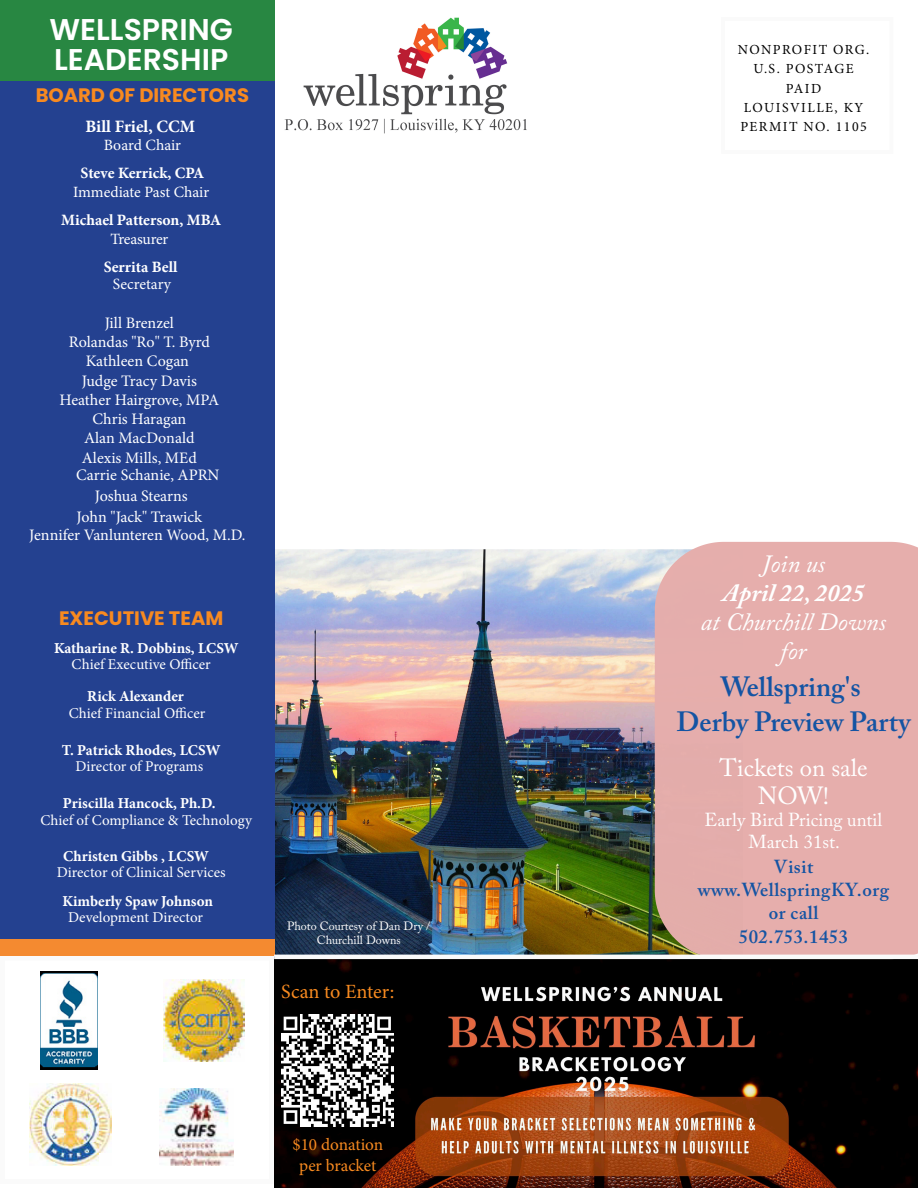
<style>
.page{position:relative;width:918px;height:1188px;background:#fff}
.page>*{position:absolute;margin:0;border:0;box-sizing:border-box;transform-origin:0 0}
.t1{font:600 30px/30px "Poppins";color:#fff}
.t2{font:600 27.75px/34.7px "Adobe Caslon Pro";color:#1454a3;text-align:center}
.t3{font:italic 24.75px/29px "Adobe Caslon Pro";color:#fff;text-align:center}
.t4{font:24.75px/29px "Adobe Caslon Pro";color:#fff;text-align:center}
.t5{font:italic 700 24.75px "Adobe Caslon Pro";color:#fff}
.t6{font:20.25px "Minion Pro";letter-spacing:-.005em;color:#f78a20}
.t7{font:700 19.5px "Poppins";color:#f88a20}
.t8{font:600 18.75px/23.4px "Adobe Caslon Pro";letter-spacing:.03em;color:#1454a3;text-align:center}
.t9{font:18.75px/21.9px "Adobe Caslon Pro";color:#fff;text-align:center}
.t10{font:17.25px/20.7px "Minion Pro";color:#f78a20;text-align:center}
.t11{font:700 17.25px "Minion Pro";color:#fff}
.t12{font:16.05px/19.2px "Minion Pro";color:#fff;text-align:center}
.t13{font:700 15.6px "Minion Pro";color:#fff}
.t14{font:15.6px "Minion Pro";letter-spacing:-.005em;color:#fff}
.t15{font:15px "Minion Pro";color:#fff}
.t16{font:700 15px "Minion Pro";color:#fff}
.t17{font:13.95px/19.2px "Minion Pro";letter-spacing:.105em;color:#000;text-align:center}
.t18{font:12px/14.1px "Adobe Caslon Pro";color:#fff;text-align:center}
</style>
<div class="page">
<img style="left:274px;top:550px;width:381px;height:405px">
<div style="left:0;top:49px;width:274px;height:1070px;background:#244190"></div>
<div style="left:0;top:0;width:274px;height:81px;background:#288742"></div>
<div style="left:2px;top:958px;width:270px;height:224px;background:#fff"></div>
<div style="left:0;top:956px;width:274px;height:228px;border:5px solid #fafafa"></div>
<img style="left:163px;top:980px;width:82px;height:81px">
<img style="left:160px;top:1088px;width:73px;height:77px">
<img style="left:29px;top:1083px;width:82px;height:82px">
<img style="left:284px;top:17px;width:243px;height:116px">
<img style="left:274px;top:959px;width:644px;height:229px">
<div style="left:0;top:939px;width:274px;height:17px;background:#f48a30"></div>
<img style="left:40px;top:971px;width:57px;height:99px">
<img style="left:281px;top:1015px;width:112px;height:112px">
<div style="left:655px;top:542px;width:263px;height:413px;background:#e6aeac"></div>
<hr style="left:274px;top:955px;width:644px;height:4px;background:#fafafa">
<h1 class="t1" style="left:49px;top:15px;width:185px">WELLSPRING<br>LEADERSHIP</h1>
<p class="t7" style="left:36px;top:84px;width:215px">BOARD OF DIRECTORS</p>
<p class="t11" style="left:85px;top:114px;width:111px">Bill Friel, CCM</p>
<p class="t14" style="left:104px;top:134px;width:79px">Board Chair</p>
<p class="t13" style="left:81px;top:162px;width:125px">Steve Kerrick, CPA</p>
<p class="t14" style="left:73px;top:181px;width:138px">Immediate Past Chair</p>
<p class="t13" style="left:61px;top:209px;width:161px">Michael Patterson, MBA</p>
<p class="t14" style="left:110px;top:228px;width:59px">Treasurer</p>
<p class="t13" style="left:104px;top:256px;width:75px">Serrita Bell</p>
<p class="t14" style="left:113px;top:274px;width:60px">Secretary</p>
<p class="t12" style="left:59px;top:313px;width:161px">Jill Brenzel<br>Rolandas "Ro" T. Byrd<br>Kathleen Cogan<br>Judge Tracy Davis<br>Heather Hairgrove, MPA<br>Chris Haragan<br>Alan MacDonald<br>Alexis Mills, MEd</p>
<p class="t12" style="left:76px;top:466px;width:145px">Carrie Schanie, APRN</p>
<p class="t12" style="left:95px;top:486px;width:94px">Joshua Stearns</p>
<p class="t12" style="left:77px;top:507px;width:127px">John "Jack" Trawick</p>
<p class="t12" style="left:29px;top:525px;width:218px">Jennifer Vanlunteren Wood, M.D.</p>
<p class="t7" style="left:59px;top:607px;width:166px">EXECUTIVE TEAM</p>
<p class="t16" style="left:54px;top:638px;width:186px">Katharine R. Dobbins, LCSW</p>
<p class="t15" style="left:72px;top:655px;width:141px">Chief Executive Officer</p>
<p class="t16" style="left:87px;top:686px;width:98px">Rick Alexander</p>
<p class="t15" style="left:69px;top:703px;width:138px">Chief Financial Officer</p>
<p class="t16" style="left:62px;top:739px;width:160px">T. Patrick Rhodes, LCSW</p>
<p class="t15" style="left:76px;top:756px;width:129px">Director of Programs</p>
<p class="t16" style="left:63px;top:793px;width:154px">Priscilla Hancock, Ph.D.</p>
<p class="t15" style="left:40px;top:810px;width:213px">Chief of Compliance &amp; Technology</p>
<p class="t16" style="left:63px;top:846px;width:147px">Christen Gibbs , LCSW</p>
<p class="t15" style="left:57px;top:863px;width:170px">Director of Clinical Services</p>
<p class="t16" style="left:63px;top:891px;width:152px">Kimberly Spaw Johnson</p>
<p class="t15" style="left:68px;top:908px;width:137px">Development Director</p>
<p class="t18" style="left:287px;top:919px;width:145px">Photo Courtesy of Dan Dry /<br>Churchill Downs</p>
<p class="t6" style="left:281px;top:978px;width:115px">Scan to Enter:</p>
<p class="t10" style="left:292px;top:1134px;width:92px">$10 donation per bracket</p>
<p class="t17" style="left:738px;top:40px;width:133px">NONPROFIT ORG.<br>U.S. POSTAGE<br>PAID<br>LOUISVILLE, KY<br>PERMIT NO. 1105</p>
<h3 class="t3" style="left:762px;top:549px;width:65px">Join us</h3>
<h3 class="t5" style="left:723px;top:578px;width:143px">April 22, 2025</h3>
<h3 class="t3" style="left:701px;top:607px;width:187px">at Churchill Downs for</h3>
<h2 class="t2" style="left:676px;top:669px;width:236px">Wellspring's<br>Derby Preview Party</h2>
<h3 class="t4" style="left:719px;top:753px;width:150px">Tickets on sale<br>NOW!</h3>
<p class="t9" style="left:705px;top:809px;width:179px">Early Bird Pricing until<br>March 31st.</p>
<p class="t8" style="left:698px;top:854px;width:193px">Visit www.WellspringKY.org or call<br>502.753.1453</p>
</div>
